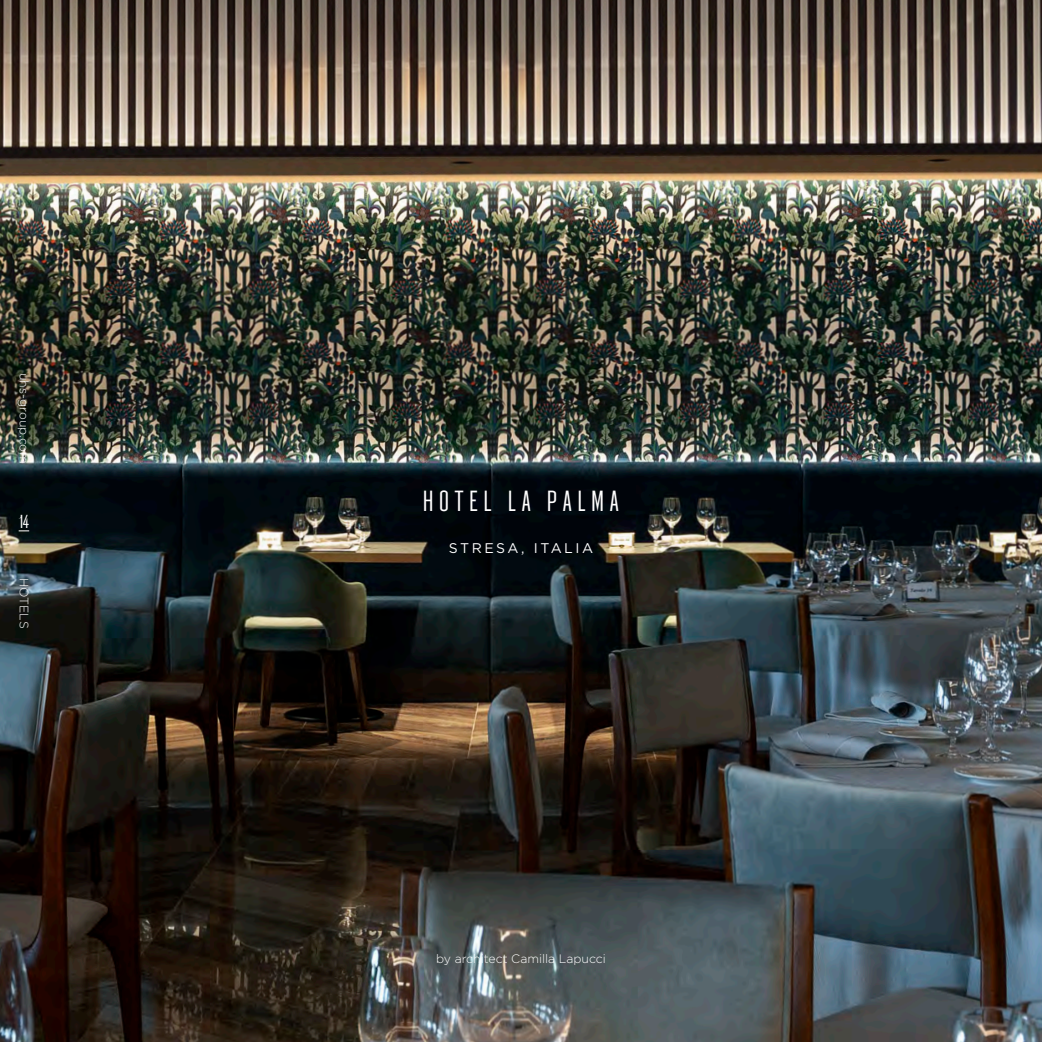
<style>
.page{position:relative;width:1042px;height:1042px;background:#fff}
.page>*{position:absolute;margin:0;border:0;box-sizing:border-box;transform-origin:0 0}
.t1{font:29.75px "Edingu";letter-spacing:.2em;color:#fff}
.t2{font:19.25px "Edingu";color:#fff}
.t3{font:14px "Gotham";letter-spacing:.18em;color:#fff}
.t4{font:300 12.25px "Gotham";color:#fff}
</style>
<div class="page">
<img style="left:0;top:0;width:1042px;height:1042px">
<p class="t4" style="left:32px;top:373px;width:92px;rotate:90deg">uhs-group.com</p>
<p class="t2" style="left:19px;top:513px;width:12px">14</p>
<p class="t4" style="left:32px;top:578px;width:52px;rotate:90deg">HOTELS</p>
<p class="t1" style="left:423px;top:487px;width:198px">HOTEL LA PALMA</p>
<p class="t3" style="left:449px;top:539px;width:146px">STRESA, ITALIA</p>
<p class="t4" style="left:436px;top:950px;width:171px">by architect Camilla Lapucci</p>
</div>
